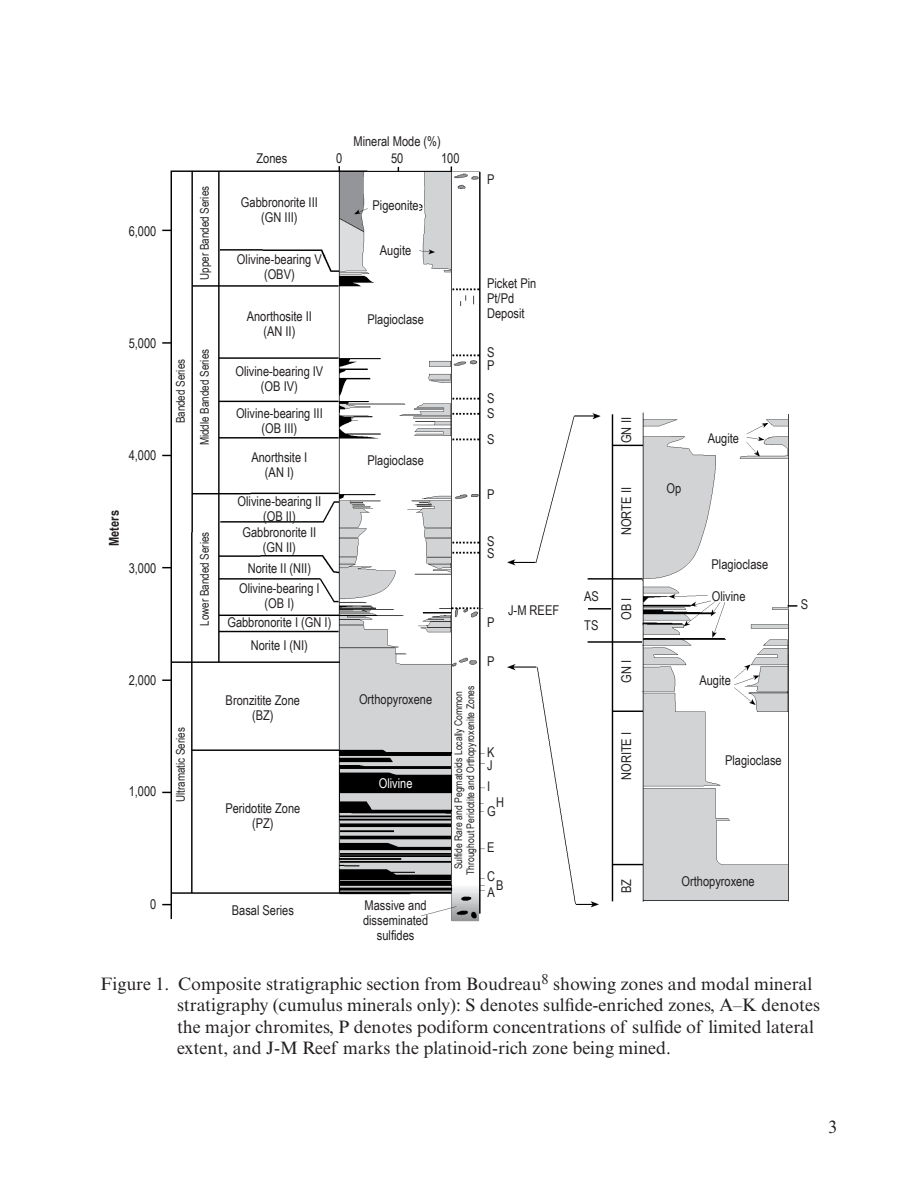
<style>
.page{position:relative;width:918px;height:1188px;background:#fff}
.page>*{position:absolute;margin:0;border:0;box-sizing:border-box;transform-origin:0 0}
.Figure_Table_List{font:18px/21.6px "Times New Roman MT Std";color:#231f20}
.t1{font:13.5px/15px "Arial Narrow";color:#231f20;text-align:center}
.t2{font:13.5px "Arial Narrow";color:#fff}
.t3{font:700 13.5px "Arial Narrow";color:#231f20}
.t4{font:12px "Arial Narrow";color:#231f20}
.t5{font:10.5px/12px "Arial Narrow";color:#231f20;text-align:center}
</style>
<div class="page">
<img style="left:162px;top:166px;width:636px;height:756px">
<p class="t1" style="left:129px;top:223px;width:29px">6,000</p>
<p class="t1" style="left:129px;top:335px;width:29px">5,000</p>
<p class="t1" style="left:129px;top:447px;width:29px">4,000</p>
<p class="t3" style="left:104px;top:546px;width:37px;rotate:-90deg">Meters</p>
<p class="t1" style="left:129px;top:560px;width:29px">3,000</p>
<p class="t1" style="left:129px;top:672px;width:29px">2,000</p>
<p class="t1" style="left:129px;top:783px;width:29px">1,000</p>
<p class="t1" style="left:150px;top:896px;width:8px">0</p>
<p class="t4" style="left:196px;top:280px;width:96px;rotate:-90deg">Upper Banded Series</p>
<p class="t4" style="left:172px;top:423px;width:66px;rotate:-90deg">Banded Series</p>
<p class="t4" style="left:196px;top:445px;width:98px;rotate:-90deg">Middle Banded Series</p>
<p class="t1" style="left:257px;top:150px;width:32px">Zones</p>
<p class="t1" style="left:353px;top:133px;width:89px">Mineral Mode (%)</p>
<p class="t1" style="left:336px;top:150px;width:8px">0</p>
<p class="t1" style="left:391px;top:150px;width:14px">50</p>
<p class="t1" style="left:441px;top:150px;width:20px">100</p>
<p class="t1" style="left:241px;top:195px;width:78px">Gabbronorite III (GN III)</p>
<p class="t1" style="left:373px;top:198px;width:48px">Pigeonite</p>
<p class="t1" style="left:380px;top:243px;width:33px">Augite</p>
<p class="t1" style="left:237px;top:252px;width:86px">Olivine-bearing V (OBV)</p>
<p class="t1" style="left:247px;top:308px;width:67px">Anorthosite II (AN II)</p>
<p class="t1" style="left:235px;top:363px;width:89px">Olivine-bearing IV (OB IV)</p>
<p class="t1" style="left:236px;top:405px;width:88px">Olivine-bearing III (OB III)</p>
<p class="t1" style="left:251px;top:449px;width:57px">Anorthsite I (AN I)</p>
<p class="t1" style="left:367px;top:311px;width:58px">Plagioclase</p>
<p class="t1" style="left:367px;top:453px;width:58px">Plagioclase</p>
<p class="t1" style="left:487px;top:171px;width:9px">P</p>
<p class="t1" style="left:487px;top:275px;width:51px;text-align:left">Picket Pin<br>Pt/Pd<br>Deposit</p>
<p class="t1" style="left:487px;top:345px;width:9px;line-height:13.5px;text-align:left">S<br>P</p>
<p class="t1" style="left:487px;top:390px;width:9px;text-align:left">S<br>S</p>
<p class="t1" style="left:487px;top:432px;width:9px">S</p>
<p class="t1" style="left:618px;top:443px;width:27px;rotate:-90deg">GN II</p>
<p class="t1" style="left:708px;top:430px;width:33px">Augite</p>
<p class="t1" style="left:666px;top:480px;width:16px">Op</p>
<p class="t1" style="left:618px;top:535px;width:49px;rotate:-90deg">NORTE II</p>
<p class="t1" style="left:487px;top:486px;width:9px">P</p>
<p class="t1" style="left:238px;top:493px;width:85px">Olivine-bearing II (OB II)<br>Gabbronorite II (GN II)</p>
<p class="t1" style="left:239px;top:557px;width:82px;line-height:20.4px">Norite II (NII)<br>Olivine-bearing I</p>
<p class="t1" style="left:227px;top:594px;width:105px;line-height:18.8px">(OB I)<br>Gabbronorite I (GN I)</p>
<p class="t1" style="left:251px;top:637px;width:59px">Norite I (NI)</p>
<p class="t4" style="left:196px;top:626px;width:96px;rotate:-90deg">Lower Banded Series</p>
<p class="t1" style="left:487px;top:535px;width:9px;line-height:12px;text-align:left">S<br>S</p>
<p class="t1" style="left:712px;top:556px;width:58px">Plagioclase</p>
<p class="t1" style="left:712px;top:588px;width:35px">Olivine</p>
<p class="t1" style="left:584px;top:581px;width:16px;line-height:29.2px;text-align:left">AS<br>TS</p>
<p class="t1" style="left:801px;top:596px;width:9px">S</p>
<p class="t1" style="left:618px;top:620px;width:24px;rotate:-90deg">OB I</p>
<p class="t1" style="left:508px;top:603px;width:53px">J-M REEF</p>
<p class="t1" style="left:487px;top:614px;width:9px">P</p>
<p class="t1" style="left:487px;top:653px;width:9px">P</p>
<p class="t1" style="left:618px;top:683px;width:24px;rotate:-90deg">GN I</p>
<p class="t1" style="left:699px;top:672px;width:33px">Augite</p>
<p class="t5" style="left:452px;top:875px;width:191px;rotate:-90deg">Sulfide Rare and Pegmatoids Locally Common<br>Throughout Peridotite and Orthopyroxenite Zones</p>
<p class="t1" style="left:359px;top:692px;width:75px">Orthopyroxene</p>
<p class="t1" style="left:226px;top:692px;width:76px">Bronzitite Zone (BZ)</p>
<p class="t4" style="left:172px;top:802px;width:76px;rotate:-90deg">Ultramatic Series</p>
<p class="t1" style="left:618px;top:780px;width:49px;rotate:-90deg">NORITE I</p>
<p class="t1" style="left:487px;top:746px;width:9px;line-height:12.8px;text-align:left">K<br>J</p>
<p class="t1" style="left:487px;top:773px;width:10px;line-height:25.5px;text-align:left">I<br>G</p>
<p class="t1" style="left:725px;top:752px;width:58px">Plagioclase</p>
<p class="t2" style="left:379px;top:773px;width:35px">Olivine</p>
<p class="t1" style="left:496px;top:795px;width:9px">H</p>
<p class="t1" style="left:225px;top:801px;width:77px">Peridotite Zone (PZ)</p>
<p class="t1" style="left:487px;top:840px;width:9px">E</p>
<p class="t1" style="left:487px;top:869px;width:9px">C</p>
<p class="t1" style="left:682px;top:873px;width:75px">Orthopyroxene</p>
<p class="t1" style="left:618px;top:893px;width:16px;rotate:-90deg">BZ</p>
<p class="t1" style="left:496px;top:877px;width:9px">B</p>
<p class="t1" style="left:488px;top:885px;width:9px">A</p>
<p class="t1" style="left:232px;top:903px;width:64px">Basal Series</p>
<p class="t1" style="left:363px;top:897px;width:67px">Massive and disseminated sulfides</p>
<p class="Figure_Table_List" style="left:177px;top:973px;width:645px;text-indent:-76px">Figure 1. Composite stratigraphic section from Boudreau<sup>8</sup> showing zones and modal mineral stratigraphy (cumulus minerals only): S denotes sulfide-enriched zones, A–K denotes the major chromites, P denotes podiform concentrations of sulfide of limited lateral extent, and J-M Reef marks the platinoid-rich zone being mined.</p>
<h1 class="Figure_Table_List" style="left:828px;top:1117px;width:10px">3</h1>
</div>
